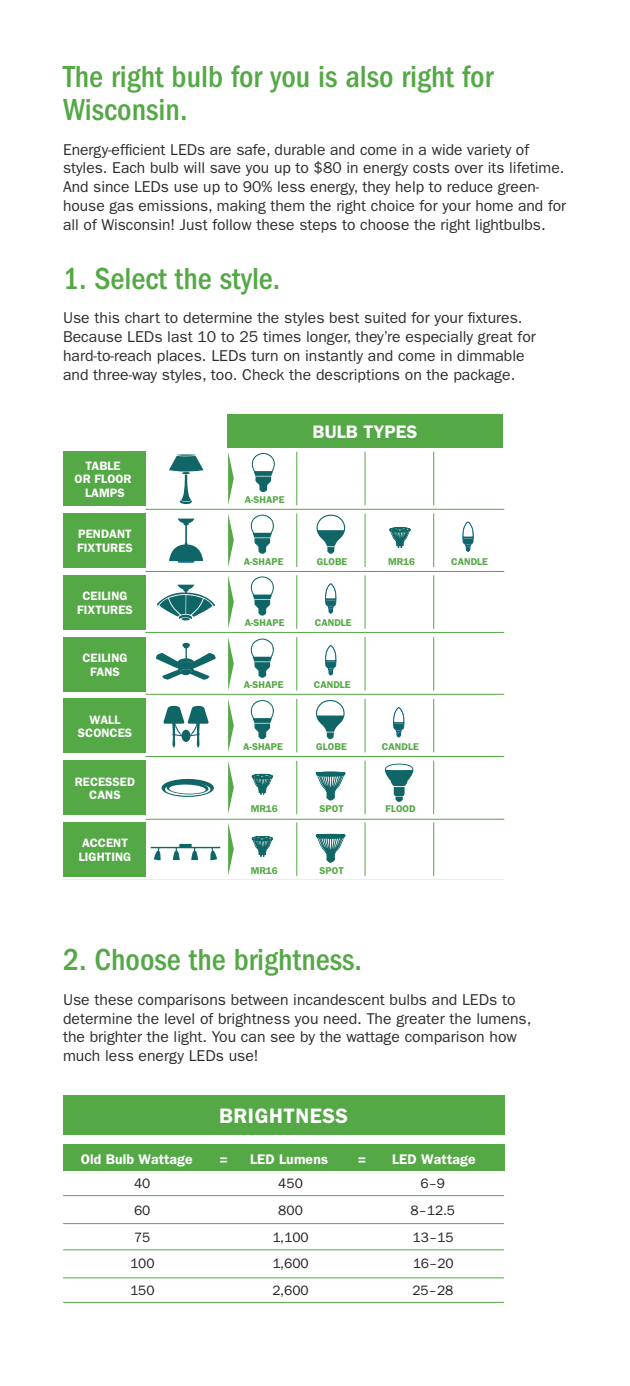
<style>
.page{position:relative;width:630px;height:1386px;background:#fff}
.page>*{position:absolute;margin:0;border:0;box-sizing:border-box;transform-origin:0 0}
.Heading_1{font:500 condensed 31.5px/33.2px "Franklin Gothic";color:#54a845}
.t1{font:600 21px "Franklin Gothic";letter-spacing:.025em;color:#fff}
.t2{font:600 18.2px "Franklin Gothic";letter-spacing:.005em;color:#fff}
.t3{font:15.75px/18.9px "ITC Franklin Gothic Std";color:#2e2b2c}
.t4{font:14px/26.6px "Franklin Gothic";color:#211e1e}
.t5{font:600 14px/24.3px "Franklin Gothic";letter-spacing:.01em;color:#fff;text-align:center}
.t6{font:600 12.25px/13.7px "Franklin Gothic";letter-spacing:.005em;color:#fff;text-align:center}
.t7{font:600 9.97px "Franklin Gothic";letter-spacing:.005em;color:#54a845}
.s1{font-weight:400;color:#211e1e}
</style>
<div class="page">
<div style="left:227px;top:414px;width:276px;height:34px;background:#54a845"></div>
<svg style="left:252px;top:836px;width:21px;height:21px"></svg>
<svg style="left:316px;top:700px;width:29px;height:39px"></svg>
<svg style="left:317px;top:515px;width:28px;height:39px"></svg>
<svg style="left:251px;top:515px;width:23px;height:39px"></svg>
<svg style="left:252px;top:453px;width:23px;height:39px"></svg>
<svg style="left:385px;top:764px;width:28px;height:38px"></svg>
<svg style="left:316px;top:771px;width:29px;height:30px"></svg>
<svg style="left:325px;top:645px;width:12px;height:31px"></svg>
<svg style="left:169px;top:454px;width:35px;height:50px"></svg>
<svg style="left:169px;top:519px;width:34px;height:44px"></svg>
<svg style="left:157px;top:585px;width:58px;height:36px"></svg>
<svg style="left:156px;top:642px;width:60px;height:38px"></svg>
<svg style="left:162px;top:779px;width:52px;height:18px"></svg>
<svg style="left:151px;top:844px;width:69px;height:16px"></svg>
<hr style="left:296px;top:452px;width:1px;height:53px;background:#54a845">
<hr style="left:296px;top:575px;width:1px;height:54px;background:#54a845">
<hr style="left:296px;top:699px;width:1px;height:53px;background:#54a845">
<hr style="left:296px;top:514px;width:1px;height:53px;background:#54a845">
<hr style="left:296px;top:637px;width:1px;height:54px;background:#54a845">
<hr style="left:296px;top:761px;width:1px;height:53px;background:#54a845">
<hr style="left:296px;top:822px;width:1px;height:54px;background:#54a845">
<svg style="left:228px;top:452px;width:6px;height:53px"></svg>
<svg style="left:228px;top:514px;width:6px;height:53px"></svg>
<svg style="left:228px;top:576px;width:6px;height:53px"></svg>
<svg style="left:228px;top:637px;width:6px;height:53px"></svg>
<svg style="left:228px;top:699px;width:6px;height:53px"></svg>
<svg style="left:228px;top:761px;width:6px;height:53px"></svg>
<svg style="left:228px;top:823px;width:6px;height:53px"></svg>
<hr style="left:365px;top:452px;width:1px;height:53px;background:#54a845">
<hr style="left:365px;top:575px;width:1px;height:54px;background:#54a845">
<hr style="left:365px;top:699px;width:1px;height:53px;background:#54a845">
<hr style="left:365px;top:514px;width:1px;height:53px;background:#54a845">
<hr style="left:365px;top:637px;width:1px;height:54px;background:#54a845">
<hr style="left:365px;top:761px;width:1px;height:53px;background:#54a845">
<hr style="left:365px;top:822px;width:1px;height:54px;background:#54a845">
<hr style="left:433px;top:452px;width:1px;height:53px;background:#54a845">
<hr style="left:433px;top:575px;width:1px;height:54px;background:#54a845">
<hr style="left:433px;top:699px;width:1px;height:53px;background:#54a845">
<hr style="left:433px;top:514px;width:1px;height:53px;background:#54a845">
<hr style="left:433px;top:637px;width:1px;height:54px;background:#54a845">
<hr style="left:433px;top:761px;width:1px;height:53px;background:#54a845">
<hr style="left:433px;top:822px;width:1px;height:54px;background:#54a845">
<div style="left:63px;top:451px;width:82px;height:55px;background:#54a845"></div>
<div style="left:63px;top:513px;width:82px;height:55px;background:#54a845"></div>
<div style="left:63px;top:575px;width:82px;height:55px;background:#54a845"></div>
<div style="left:63px;top:637px;width:82px;height:55px;background:#54a845"></div>
<div style="left:63px;top:698px;width:82px;height:55px;background:#54a845"></div>
<div style="left:63px;top:760px;width:82px;height:55px;background:#54a845"></div>
<div style="left:63px;top:822px;width:82px;height:55px;background:#54a845"></div>
<svg style="left:163px;top:706px;width:46px;height:42px"></svg>
<div style="left:182px;top:730px;width:8px;height:12px;background:#106666;border-radius:50%"></div>
<hr style="left:63px;top:880px;width:440px;height:1px;background:#54a845">
<svg style="left:251px;top:576px;width:23px;height:40px"></svg>
<svg style="left:251px;top:639px;width:23px;height:39px"></svg>
<svg style="left:251px;top:700px;width:23px;height:39px"></svg>
<svg style="left:252px;top:774px;width:21px;height:21px"></svg>
<svg style="left:325px;top:584px;width:12px;height:30px"></svg>
<svg style="left:393px;top:707px;width:12px;height:31px"></svg>
<svg style="left:316px;top:833px;width:29px;height:30px"></svg>
<svg style="left:462px;top:522px;width:12px;height:30px"></svg>
<svg style="left:389px;top:527px;width:22px;height:21px"></svg>
<hr style="left:145px;top:509px;width:359px;height:1px;background:#54a845">
<hr style="left:145px;top:571px;width:359px;height:1px;background:#54a845">
<hr style="left:145px;top:632px;width:359px;height:1px;background:#54a845">
<hr style="left:145px;top:694px;width:359px;height:1px;background:#54a845">
<hr style="left:145px;top:756px;width:359px;height:1px;background:#54a845">
<hr style="left:145px;top:819px;width:359px;height:1px;background:#54a845">
<div style="left:63px;top:1095px;width:441px;height:40px;background:#54a845"></div>
<div style="left:63px;top:1145px;width:441px;height:26px;background:#54a845"></div>
<hr style="left:63px;top:1302px;width:441px;height:1px;background:#54a845">
<hr style="left:63px;top:1278px;width:441px;height:1px;background:#54a845">
<hr style="left:63px;top:1250px;width:441px;height:1px;background:#54a845">
<hr style="left:63px;top:1223px;width:441px;height:1px;background:#54a845">
<hr style="left:63px;top:1195px;width:441px;height:1px;background:#54a845">
<p class="Heading_1" style="left:63px;top:60px;width:432px">The right bulb for you is also right for<br>Wisconsin.</p>
<p class="t3" style="left:63px;top:140px;width:505px">Energy-efficient LEDs are safe, durable and come in a wide variety of styles. Each bulb will save you up to $80 in energy costs over its lifetime.<br>And since LEDs use up to 90% less energy, they help to reduce green&shy;house gas emissions, making them the right choice for your home and for all of Wisconsin! Just follow these steps to choose the right lightbulbs.</p>
<p class="Heading_1" style="left:63px;top:262px;width:219px">1. Select the style.</p>
<p class="t3" style="left:63px;top:309px;width:474px">Use this chart to determine the styles best suited for your fixtures.<br>Because LEDs last 10 to 25 times longer, they’re especially great for hard-to-reach places. LEDs turn on instantly and come in dimmable and three-way styles, too. Check the descriptions on the package.</p>
<p class="t6" style="left:75px;top:459px;width:59px">TABLE<br>OR FLOOR<br>LAMPS</p>
<p class="t6" style="left:77px;top:527px;width:57px;text-align:left">PENDANT<br>FIXTURES</p>
<p class="t6" style="left:77px;top:589px;width:57px">CEILING<br>FIXTURES</p>
<p class="t6" style="left:82px;top:651px;width:47px">CEILING<br>FANS</p>
<p class="t6" style="left:78px;top:713px;width:56px">WALL<br>SCONCES</p>
<p class="t6" style="left:75px;top:775px;width:62px">RECESSED<br>CANS</p>
<p class="t6" style="left:79px;top:836px;width:54px;text-align:left">ACCENT<br>LIGHTING</p>
<p class="t2" style="left:313px;top:421px;width:106px">BULB TYPES</p>
<p class="t7" style="left:245px;top:494px;width:41px">A-SHAPE</p>
<p class="t7" style="left:244px;top:555px;width:41px">A-SHAPE</p>
<p class="t7" style="left:317px;top:555px;width:32px">GLOBE</p>
<p class="t7" style="left:388px;top:555px;width:29px">MR16</p>
<p class="t7" style="left:451px;top:555px;width:38px">CANDLE</p>
<p class="t7" style="left:245px;top:617px;width:41px">A-SHAPE</p>
<p class="t7" style="left:315px;top:617px;width:38px">CANDLE</p>
<p class="t7" style="left:244px;top:679px;width:41px">A-SHAPE</p>
<p class="t7" style="left:314px;top:679px;width:38px">CANDLE</p>
<p class="t7" style="left:243px;top:741px;width:41px">A-SHAPE</p>
<p class="t7" style="left:316px;top:741px;width:32px">GLOBE</p>
<p class="t7" style="left:382px;top:741px;width:38px">CANDLE</p>
<p class="t7" style="left:251px;top:803px;width:29px">MR16</p>
<p class="t7" style="left:320px;top:802px;width:26px">SPOT</p>
<p class="t7" style="left:386px;top:803px;width:32px">FLOOD</p>
<p class="t7" style="left:251px;top:864px;width:29px">MR16</p>
<p class="t7" style="left:320px;top:864px;width:26px">SPOT</p>
<p class="Heading_1" style="left:63px;top:943px;width:301px">2. Choose the brightness.</p>
<p class="t3" style="left:63px;top:990px;width:470px">Use these comparisons between incandescent bulbs and LEDs to determine the level of brightness you need. The greater the lumens, the brighter the light. You can see by the wattage comparison how much less energy LEDs use!</p>
<p class="t1" style="left:219px;top:1104px;width:131px">BRIGHTNESS</p>
<p class="t5" style="left:219px;top:1147px;width:10px">=</p>
<p class="t5" style="left:358px;top:1147px;width:10px">=</p>
<p class="t5" style="left:392px;top:1147px;width:85px">LED Wattage<br><span class="s1">6–9</span></p>
<p class="t4" style="left:411px;top:1197px;width:46px;text-align:justify">8–12.5<br>13–15<br>16–20<br>25–28</p>
<p class="t5" style="left:81px;top:1147px;width:113px">Old Bulb Wattage</p>
<p class="t5" style="left:250px;top:1147px;width:79px">LED Lumens</p>
<p class="t4" style="left:130px;top:1171px;width:26px">40<br>60<br>75<br>100<br>150</p>
<p class="t4" style="left:272px;top:1171px;width:38px;text-align:center">450<br>800<br>1,100<br>1,600<br>2,600</p>
</div>
